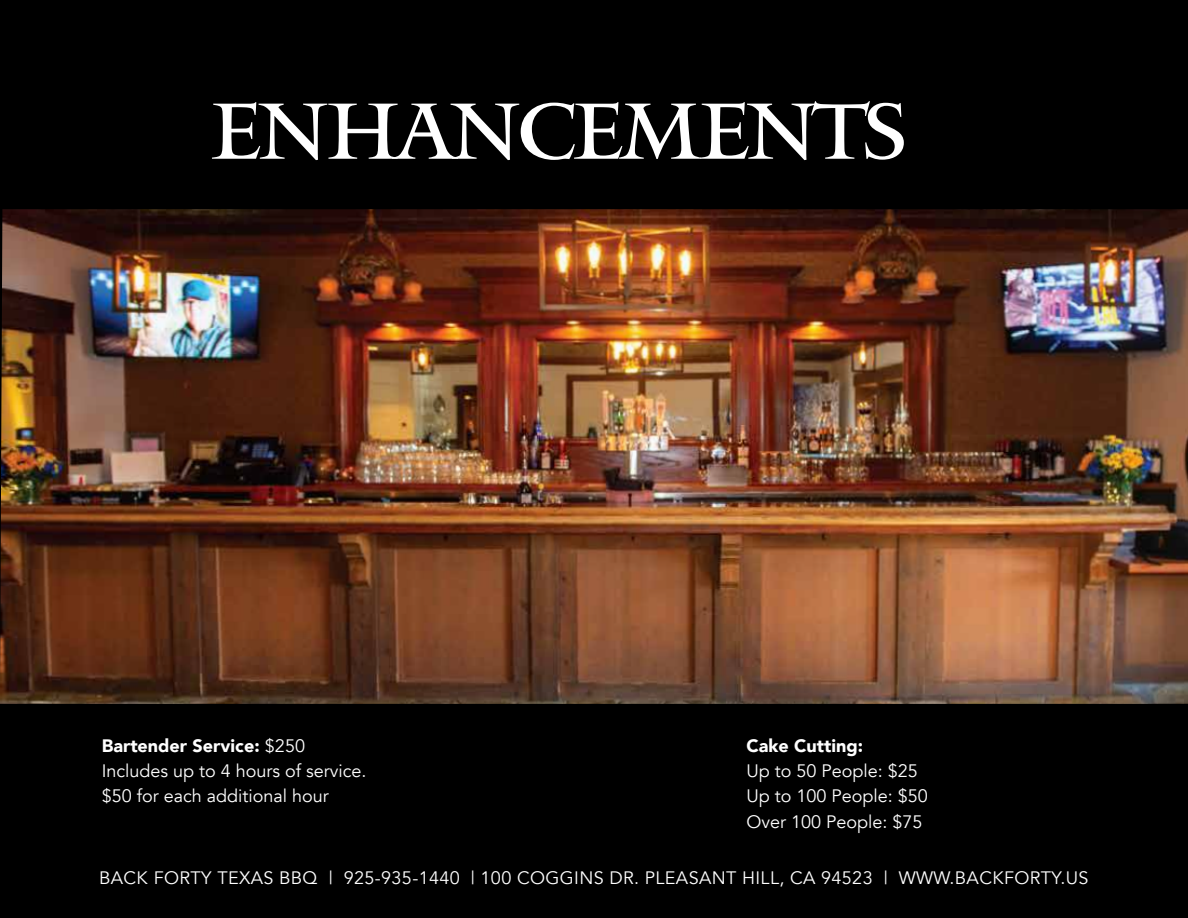
<style>
.page{position:relative;width:1188px;height:918px;background:#000}
.page>*{position:absolute;margin:0;border:0;box-sizing:border-box;transform-origin:0 0}
.t1{font:78.75px "Mantinia";letter-spacing:-.06em;color:#fff}
.t2{font:18px/25.2px "Avenir";color:#fff}
.t3{font:18px "Avenir";letter-spacing:.02em;color:#fff}
.t4{font:900 18px "Avenir";color:#fff}
.s1{font-weight:900}
</style>
<div class="page">
<img style="left:0;top:209px;width:1188px;height:495px">
<h1 class="t1" style="left:209px;top:82px;width:701px">ENHANCEMENTS</h1>
<p class="t2" style="left:102px;top:733px;width:266px"><span class="s1">Bartender Service:</span> $250<br>Includes up to 4 hours of service. $50 for each additional hour</p>
<p class="t4" style="left:747px;top:730px;width:118px">Cake Cutting:</p>
<p class="t2" style="left:747px;top:759px;width:183px">Up to 50 People: $25<br>Up to 100 People: $50<br>Over 100 People: $75</p>
<p class="t3" style="left:99px;top:867px;width:991px">BACK FORTY TEXAS BBQ | 925-935-1440 | 100 COGGINS DR. PLEASANT HILL, CA 94523 | WWW.BACKFORTY.US</p>
</div>
